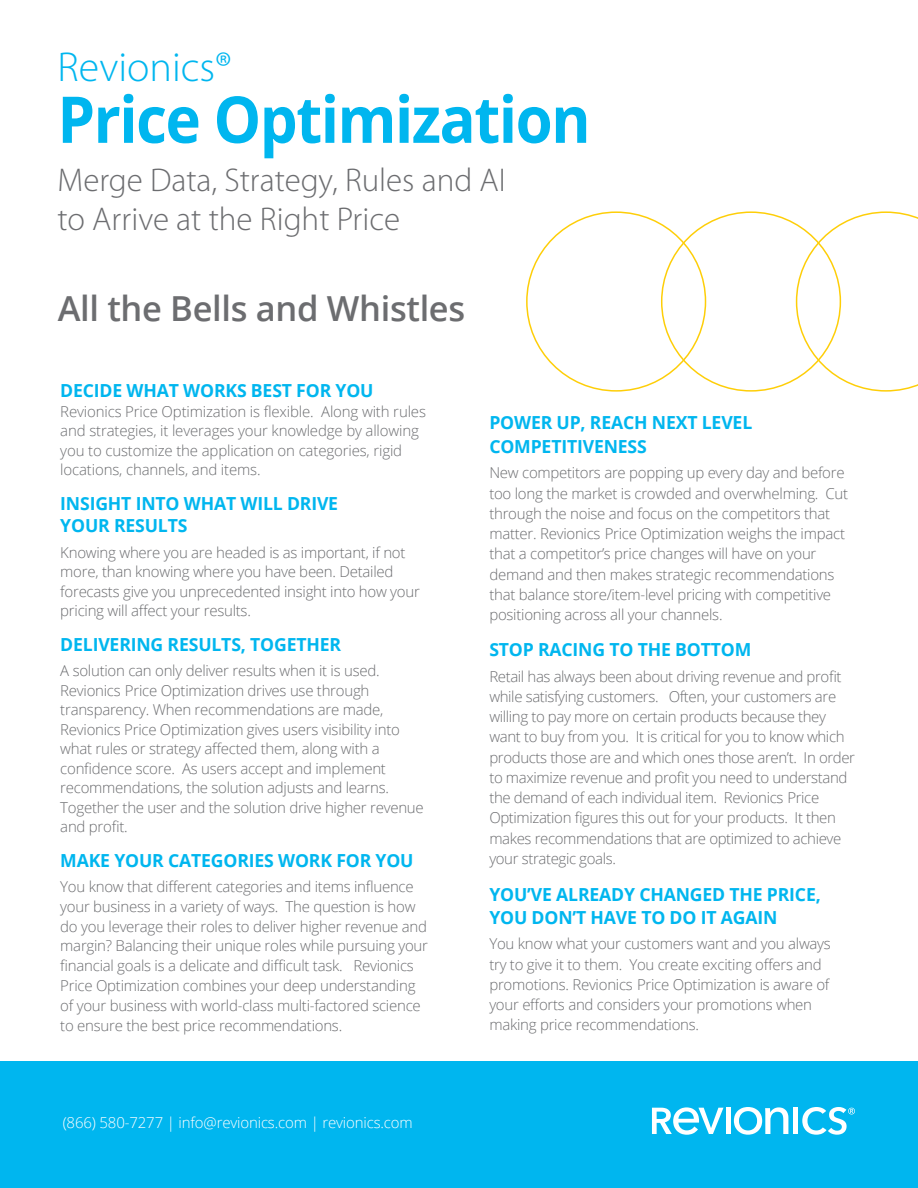
<style>
.page{position:relative;width:918px;height:1188px;background:#fff}
.page>*{position:absolute;margin:0;border:0;box-sizing:border-box;transform-origin:0 0}
.t1{font:700 64.5px "Open Sans";letter-spacing:-.025em;color:#00b6ef;scale:.93 1}
.t2{font:300 42px "Myriad Pro";color:#00b6ef}
.t3{font:600 34.5px "Open Sans";letter-spacing:-.01em;color:#6c6d70}
.t4{font:300 33px/39px "Myriad Pro";color:#6c6d70}
.t5{font:700 18px/22.5px "Open Sans";letter-spacing:-.01em;color:#00b6ef}
.t6{font:300 15px/20.2px "Open Sans";letter-spacing:-.015em;color:#6c6d70}
.t7{font:300 15px "Open Sans";letter-spacing:-.01em;color:#fff}
</style>
<div class="page">
<svg style="left:796px;top:211px;width:122px;height:181px"></svg>
<div style="left:0;top:1061px;width:918px;height:127px;background:#00b6ef"></div>
<svg style="left:652px;top:1107px;width:71px;height:28px"></svg>
<div style="left:726px;top:1108px;width:5px;height:26px;background:#fff"></div>
<svg style="left:734px;top:1107px;width:54px;height:28px"></svg>
<hr style="left:794px;top:1108px;width:4px;height:26px;background:#fff">
<svg style="left:802px;top:1107px;width:53px;height:28px"></svg>
<h2 class="t2" style="left:57px;top:44px;width:176px">Revionics®</h2>
<h1 class="t1" style="left:57px;top:74px;width:575px">Price Optimization</h1>
<h3 class="t4" style="left:57px;top:161px;width:450px">Merge Data, Strategy, Rules and AI to Arrive at the Right Price</h3>
<h3 class="t3" style="left:58px;top:285px;width:409px">All the Bells and Whistles</h3>
<p class="t5" style="left:60px;top:379px;width:315px">DECIDE WHAT WORKS BEST FOR YOU</p>
<p class="t6" style="left:60px;top:401px;width:367px;line-height:19.5px">Revionics Price Optimization is flexible. Along with rules and strategies, it leverages your knowledge by allowing you to customize the application on categories, rigid locations, channels, and items.</p>
<p class="t5" style="left:60px;top:491px;width:279px">INSIGHT INTO WHAT WILL DRIVE<br>YOUR RESULTS</p>
<p class="t6" style="left:60px;top:542px;width:361px;line-height:19.5px">Knowing where you are headed is as important, if not more, than knowing where you have been. Detailed forecasts give you unprecedented insight into how your pricing will affect your results.</p>
<p class="t5" style="left:60px;top:632px;width:282px">DELIVERING RESULTS, TOGETHER</p>
<p class="t6" style="left:60px;top:660px;width:365px;line-height:19.5px">A solution can only deliver results when it is used.<br>Revionics Price Optimization drives use through transparency. When recommendations are made, Revionics Price Optimization gives users visibility into what rules or strategy affected them, along with a confidence score. As users accept and implement recommendations, the solution adjusts and learns.<br>Together the user and the solution drive higher revenue and profit.</p>
<p class="t5" style="left:60px;top:848px;width:355px">MAKE YOUR CATEGORIES WORK FOR YOU</p>
<p class="t6" style="left:60px;top:876px;width:369px;line-height:19.8px">You know that different categories and items influence your business in a variety of ways. The question is how do you leverage their roles to deliver higher revenue and margin? Balancing their unique roles while pursuing your financial goals is a delicate and difficult task. Revionics Price Optimization combines your deep understanding of your business with world-class multi-factored science to ensure the best price recommendations.</p>
<p class="t5" style="left:489px;top:410px;width:264px;line-height:24px">POWER UP, REACH NEXT LEVEL<br>COMPETITIVENESS</p>
<p class="t6" style="left:489px;top:462px;width:360px">New competitors are popping up every day and before too long the market is crowded and overwhelming. Cut through the noise and focus on the competitors that matter. Revionics Price Optimization weighs the impact that a competitor’s price changes will have on your demand and then makes strategic recommendations that balance store/item-level pricing with competitive positioning across all your channels.</p>
<p class="t5" style="left:489px;top:638px;width:264px">STOP RACING TO THE BOTTOM</p>
<p class="t6" style="left:489px;top:666px;width:367px">Retail has always been about driving revenue and profit while satisfying customers. Often, your customers are willing to pay more on certain products because they want to buy from you. It is critical for you to know which products those are and which ones those aren’t. In order to maximize revenue and profit you need to understand the demand of each individual item. Revionics Price Optimization figures this out for your products. It then makes recommendations that are optimized to achieve your strategic goals.</p>
<p class="t5" style="left:489px;top:883px;width:333px">YOU’VE ALREADY CHANGED THE PRICE,<br>YOU DON’T HAVE TO DO IT AGAIN</p>
<p class="t6" style="left:489px;top:933px;width:343px">You know what your customers want and you always try to give it to them. You create exciting offers and promotions. Revionics Price Optimization is aware of your efforts and considers your promotions when making price recommendations.</p>
<p class="t7" style="left:63px;top:1112px;width:352px">(866) 580-7277 | info@revionics.com | revionics.com</p>
</div>
